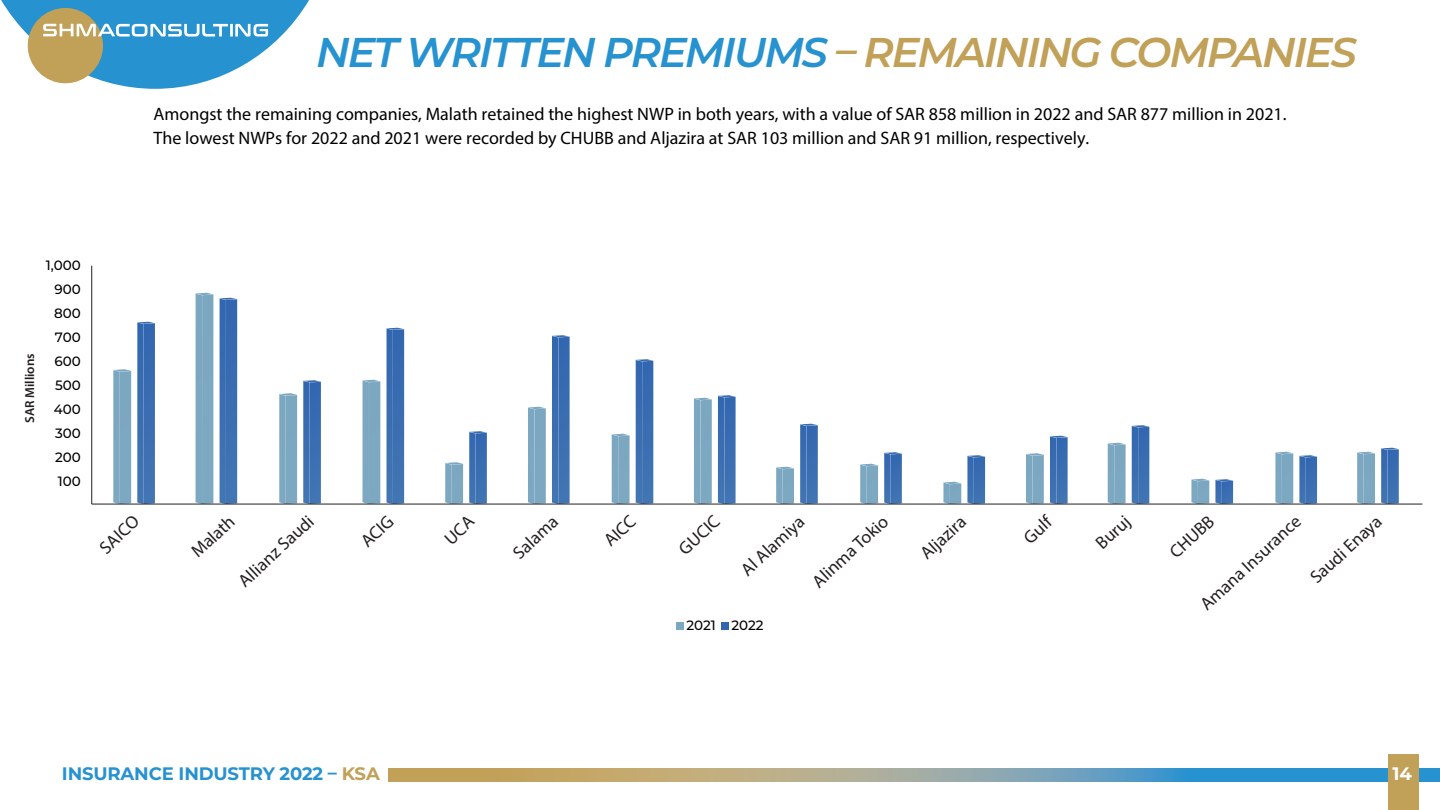
<style>
.page{position:relative;width:1440px;height:810px;background:#fff}
.page>*{position:absolute;margin:0;border:0;box-sizing:border-box;transform-origin:0 0}
.t1{font:italic 600 41.55px "Montserrat";letter-spacing:-.05em;color:#c1a058}
.t2{font:18px/23.9px "Myriad Pro";color:#010101}
.t3{font:18px "Myriad Pro";color:#231f20}
.t4{font:700 18px "Montserrat";letter-spacing:-.01em;color:#2792d0}
.t5{font:700 18px "Montserrat";color:#fff}
.t6{font:500 13.5px/24px "Montserrat";color:#000;text-align:justify}
.t7{font:600 13.05px "Myriad Pro";color:#231f20}
.s1{color:#2792d0}
.s2{color:#c1a058}
</style>
<div class="page">
<svg style="left:137px;top:322px;width:18px;height:182px;background:#4172b3"></svg>
<svg style="left:113px;top:369px;width:18px;height:135px;background:#81aac3"></svg>
<svg style="left:220px;top:298px;width:17px;height:206px;background:#3b6eb1"></svg>
<div style="left:196px;top:293px;width:17px;height:211px;background:#7da8c1"></div>
<svg style="left:303px;top:380px;width:18px;height:124px;background:#4273b4"></svg>
<svg style="left:279px;top:393px;width:18px;height:111px;background:#81aac3"></svg>
<svg style="left:387px;top:328px;width:17px;height:176px;background:#3c6fb1"></svg>
<div style="left:363px;top:380px;width:17px;height:124px;background:#7da8c1"></div>
<svg style="left:469px;top:431px;width:18px;height:73px"></svg>
<svg style="left:445px;top:462px;width:18px;height:42px"></svg>
<svg style="left:552px;top:335px;width:18px;height:169px;background:#4273b4"></svg>
<svg style="left:528px;top:407px;width:18px;height:97px;background:#80a9c2"></svg>
<svg style="left:636px;top:359px;width:17px;height:145px;background:#3d6fb1"></svg>
<svg style="left:612px;top:434px;width:18px;height:70px"></svg>
<svg style="left:718px;top:395px;width:18px;height:109px;background:#4374b4"></svg>
<svg style="left:694px;top:398px;width:18px;height:106px;background:#80a9c2"></svg>
<svg style="left:800px;top:424px;width:18px;height:80px"></svg>
<svg style="left:776px;top:467px;width:18px;height:37px"></svg>
<svg style="left:884px;top:452px;width:18px;height:52px"></svg>
<svg style="left:860px;top:464px;width:18px;height:40px"></svg>
<svg style="left:967px;top:455px;width:18px;height:49px"></svg>
<svg style="left:943px;top:482px;width:18px;height:22px"></svg>
<svg style="left:1050px;top:436px;width:18px;height:68px"></svg>
<svg style="left:1026px;top:453px;width:18px;height:51px"></svg>
<svg style="left:1132px;top:425px;width:17px;height:79px"></svg>
<svg style="left:1108px;top:443px;width:18px;height:61px"></svg>
<svg style="left:1215px;top:479px;width:18px;height:25px"></svg>
<svg style="left:1191px;top:479px;width:18px;height:25px"></svg>
<svg style="left:1299px;top:455px;width:18px;height:49px"></svg>
<svg style="left:1275px;top:452px;width:18px;height:52px"></svg>
<svg style="left:1381px;top:448px;width:18px;height:56px"></svg>
<svg style="left:1357px;top:452px;width:18px;height:52px"></svg>
<hr style="left:92px;top:504px;width:1330px;height:1px;background:#231f20">
<svg style="left:1px;top:0;width:308px;height:89px"></svg>
<div style="left:388px;top:768px;width:1052px;height:13px;background:#c1a058"></div>
<svg style="left:558px;top:768px;width:882px;height:13px;background:#7ea2a8"></svg>
<div style="left:1388px;top:754px;width:30px;height:56px;background:#c1a058"></div>
<div style="left:676px;top:622px;width:7px;height:8px;background:#7ca7c1"></div>
<div style="left:721px;top:622px;width:8px;height:8px;background:#3165b0"></div>
<hr style="left:91px;top:266px;width:1px;height:238px;background:#231f20">
<h1 class="t1" style="left:316px;top:23px;width:1042px"><span class="s1">NET WRITTEN PREMIUMS</span> – REMAINING COMPANIES</h1>
<p class="t2" style="left:154px;top:102px;width:1135px">Amongst the remaining companies, Malath retained the highest NWP in both years, with a value of SAR 858 million in 2022 and SAR 877 million in 2021.<br>The lowest NWPs for 2022 and 2021 were recorded by CHUBB and Aljazira at SAR 103 million and SAR 91 million, respectively.</p>
<p class="t7" style="left:22px;top:423px;width:71px;rotate:-90deg">SAR Millions</p>
<p class="t6" style="left:54px;top:253px;width:29px;text-indent:-8px">1,000<br>900<br>800<br>700<br>600<br>500<br>400<br>300<br>200<br>100</p>
<p class="t3" style="left:95px;top:542px;width:48px;rotate:-43deg">SAICO</p>
<p class="t3" style="left:186px;top:546px;width:54px;rotate:-43deg">Malath</p>
<p class="t3" style="left:234px;top:576px;width:97px;rotate:-43deg">Allianz Saudi</p>
<p class="t3" style="left:356px;top:536px;width:39px;rotate:-43deg">ACIG</p>
<p class="t3" style="left:508px;top:547px;width:56px;rotate:-43deg">Salama</p>
<p class="t3" style="left:599px;top:535px;width:37px;rotate:-43deg">AICC</p>
<p class="t3" style="left:674px;top:543px;width:50px;rotate:-43deg">GUCIC</p>
<p class="t3" style="left:736px;top:564px;width:81px;rotate:-43deg">Al Alamiya</p>
<p class="t3" style="left:807px;top:576px;width:98px;rotate:-43deg">Alinma Tokio</p>
<p class="t3" style="left:916px;top:548px;width:56px;rotate:-43deg">AIjazira</p>
<p class="t3" style="left:1019px;top:532px;width:33px;rotate:-43deg">Gulf</p>
<p class="t3" style="left:1091px;top:538px;width:41px;rotate:-43deg">Buruj</p>
<p class="t3" style="left:1195px;top:599px;width:132px;rotate:-43deg">Amana Insurance</p>
<p class="t3" style="left:1305px;top:572px;width:92px;rotate:-43deg">Saudi Enaya</p>
<p class="t3" style="left:1165px;top:547px;width:55px;rotate:-43deg">CHUBB</p>
<p class="t6" style="left:686px;top:613px;width:79px">2021 2022</p>
<p class="t4" style="left:62px;top:761px;width:319px">INSURANCE INDUSTRY 2022 – <span class="s2">KSA</span></p>
<p class="t5" style="left:1393px;top:761px;width:21px">14</p>
</div>
